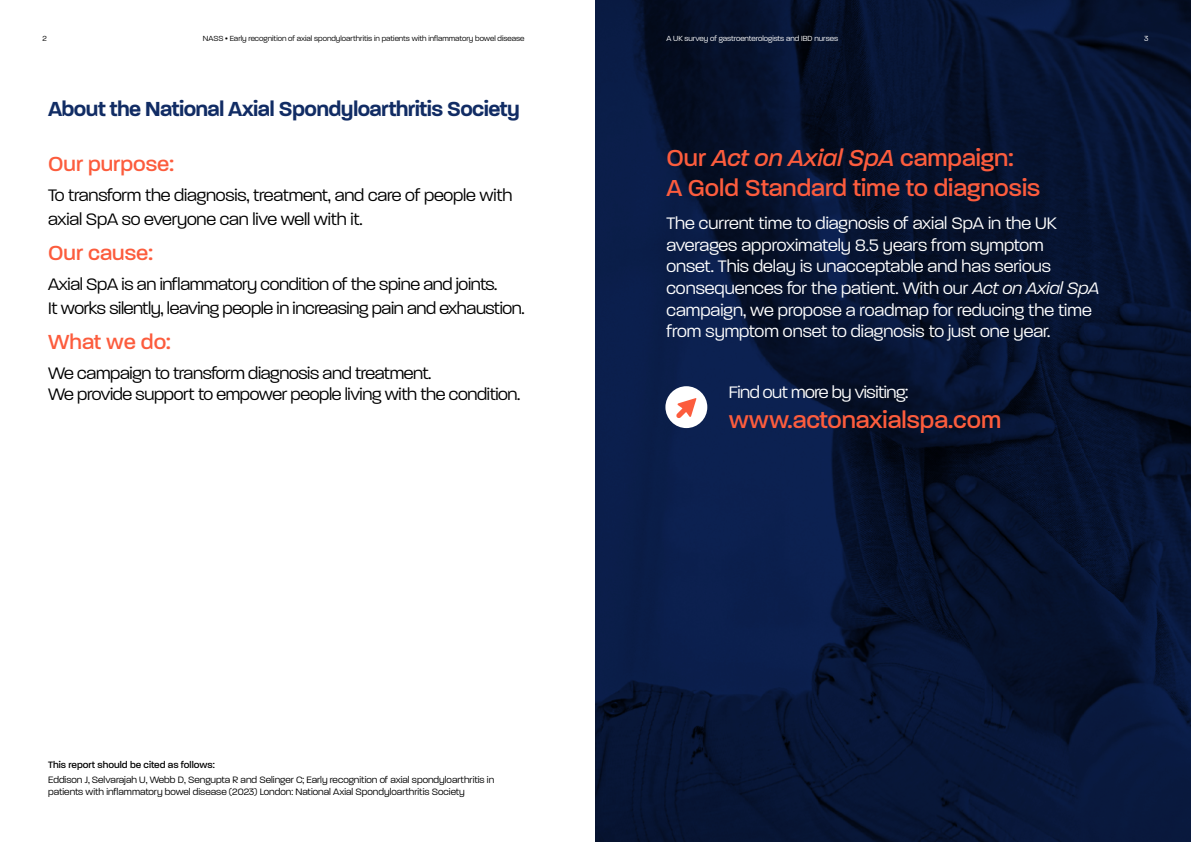
<style>
.page{position:relative;width:1191px;height:842px;background:#fff}
.page>*{position:absolute;margin:0;border:0;box-sizing:border-box;transform-origin:0 0}
.t1{font:500 25px/30px "Paralucent";color:#fc5c3d}
.t2{font:600 22px "Paralucent";letter-spacing:-.03em;color:#112c64}
.t3{font:500 22px "Paralucent";color:#fc5c3d}
.t4{font:300 18px/24px "Paralucent";letter-spacing:-.02em;color:#000}
.t5{font:300 18px/21.6px "Paralucent";color:#fff}
.t6{font:300 18px "Paralucent";letter-spacing:-.025em;color:#fff}
.t7{font:300 10px/12px "Paralucent";color:#000}
.t8{font:500 10px "Paralucent";color:#000}
.t9{font:300 8px "Paralucent";color:#000}
.t10{font:300 8px "Paralucent";color:#fff}
.s1{font-style:italic}
</style>
<div class="page">
<svg style="left:595px;top:0;width:596px;height:842px;background:#071536"></svg>
<div style="left:665px;top:386px;width:42px;height:42px;background:#fff;border-radius:50%"></div>
<svg style="left:676px;top:398px;width:20px;height:20px"></svg>
<p class="t9" style="left:43px;top:34px;width:6px">2</p>
<p class="t9" style="left:203px;top:34px;width:323px">NASS • Early recognition of axial spondyloarthritis in patients with inflammatory bowel disease</p>
<p class="t10" style="left:666px;top:34px;width:173px">A UK survey of gastroenterologists and IBD nurses</p>
<p class="t10" style="left:1144px;top:34px;width:6px">3</p>
<p class="t2" style="left:48px;top:95px;width:473px">About the National Axial Spondyloarthritis Society</p>
<p class="t3" style="left:48px;top:150px;width:127px">Our purpose:</p>
<p class="t4" style="left:48px;top:183px;width:465px">To transform the diagnosis, treatment, and care of people with axial SpA so everyone can live well with it.</p>
<p class="t3" style="left:48px;top:239px;width:106px">Our cause:</p>
<p class="t4" style="left:48px;top:272px;width:478px">Axial SpA is an inflammatory condition of the spine and joints.<br>It works silently, leaving people in increasing pain and exhaustion.</p>
<p class="t3" style="left:48px;top:328px;width:124px">What we do:</p>
<p class="t4" style="left:48px;top:362px;width:474px;line-height:21.6px">We campaign to transform diagnosis and treatment.<br>We provide support to empower people living with the condition.</p>
<p class="t8" style="left:48px;top:759px;width:168px">This report should be cited as follows:</p>
<p class="t7" style="left:48px;top:774px;width:447px">Eddison J, Selvarajah U, Webb D, Sengupta R and Selinger C; Early recognition of axial spondyloarthritis in patients with inflammatory bowel disease (2023) London: National Axial Spondyloarthritis Society</p>
<p class="t1" style="left:666px;top:143px;width:375px">Our <span class="s1">Act on Axial SpA</span> campaign:<br>A Gold Standard time to diagnosis</p>
<p class="t5" style="left:666px;top:212px;width:434px">The current time to diagnosis of axial SpA in the UK averages approximately 8.5 years from symptom<br>onset. This delay is unacceptable and has serious consequences for the patient. With our <span class="s1">Act on Axial SpA </span>campaign, we propose a roadmap for reducing the time from symptom onset to diagnosis to just one year.</p>
<p class="t6" style="left:729px;top:382px;width:181px">Find out more by visiting:</p>
<p class="t1" style="left:729px;top:405px;width:274px">www.actonaxialspa.com</p>
</div>
